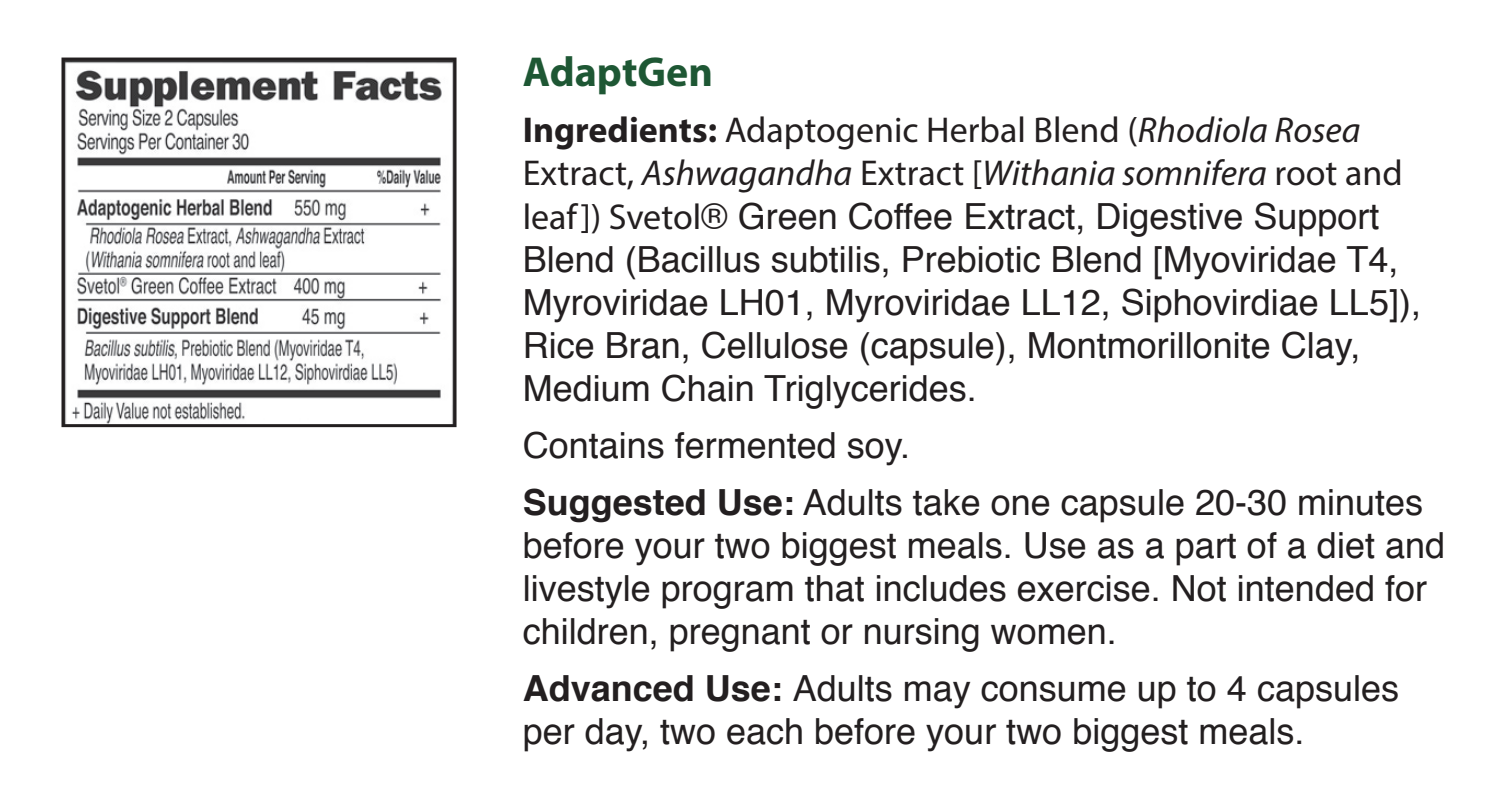
<style>
.page{position:relative;width:1512px;height:810px;background:#fff}
.page>*{position:absolute;margin:0;border:0;box-sizing:border-box;transform-origin:0 0}
.t1{font:700 42px "Myriad Pro";color:#1e5734}
.t2{font:36px/43.2px "Helvetica";color:#231f20}
.t3{font:36px/43.2px "Myriad Pro";color:#231f20}
.s1{font-weight:700}
.s2{font-style:italic}
.s3{font-family:"Myriad Pro"}
</style>
<div class="page">
<img style="left:66px;top:62px;width:387px;height:361px">
<div style="left:62px;top:58px;width:395px;height:369px;border:3px solid #231f20"></div>
<p class="t1" style="left:523px;top:44px;width:192px">AdaptGen</p>
<p class="t3" style="left:523px;top:108px;width:882px"><span class="s1">Ingredients:</span> Adaptogenic Herbal Blend (<span class="s2">Rhodiola Rosea<br></span>Extract, <span class="s2">Ashwagandha</span> Extract [<span class="s2">Withania somnifera</span> root and</p>
<p class="t2" style="left:523px;top:195px;width:900px"><span class="s3">leaf]) Svetol</span>® Green Coffee Extract, Digestive Support Blend (Bacillus subtilis, Prebiotic Blend [Myoviridae T4, Myroviridae LH01, Myroviridae LL12, Siphovirdiae LL5]), Rice Bran, Cellulose (capsule), Montmorillonite Clay, Medium Chain Triglycerides.</p>
<p class="t2" style="left:523px;top:418px;width:902px;line-height:56.7px">Contains fermented soy.<br><span class="s1">Suggested Use:</span> Adults take one capsule 20-30 minutes</p>
<p class="t2" style="left:523px;top:525px;width:924px">before your two biggest meals. Use as a part of a diet and livestyle program that includes exercise. Not intended for children, pregnant or nursing women.</p>
<p class="t2" style="left:523px;top:668px;width:878px"><span class="s1">Advanced Use:</span> Adults may consume up to 4 capsules per day, two each before your two biggest meals.</p>
</div>
